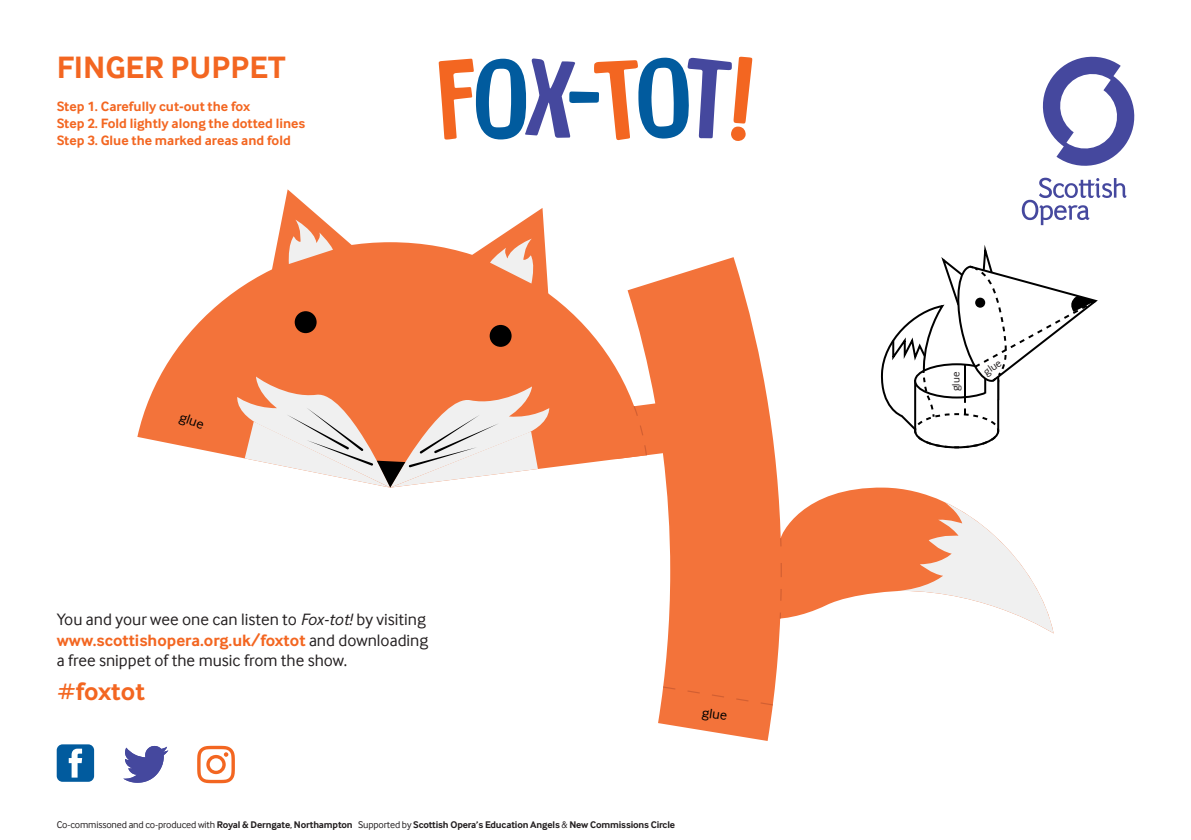
<style>
.page{position:relative;width:1191px;height:840px;background:#fff}
.page>*{position:absolute;margin:0;border:0;box-sizing:border-box;transform-origin:0 0}
.t1{font:700 32px "Inter Face";color:#f36621}
.t2{font:700 26px "Inter Face";color:#f36621}
.t3{font:17px/20.4px "Inter Face";color:#231f20}
.t4{font:14.2px "Inter Face";color:#000}
.t5{font:700 14px/16.8px "Inter Face";color:#f36621}
.t6{font:10.8px "Inter Face";color:#231f20}
.t7{font:700 10px "Inter Face";letter-spacing:-.015em;color:#231f20}
.s1{font-style:italic}
.s2{font-weight:700;color:#f36621}
.s3{font-weight:400;font-style:italic}
.s4{font-weight:400}
</style>
<div class="page">
<svg style="left:57px;top:744px;width:37px;height:37px"></svg>
<svg style="left:197px;top:745px;width:38px;height:37px"></svg>
<svg style="left:123px;top:745px;width:45px;height:37px"></svg>
<svg style="left:137px;top:242px;width:467px;height:226px;fill:#f3733a"></svg>
<svg style="left:604px;top:257px;width:176px;height:483px;fill:#f3733a"></svg>
<svg style="left:632px;top:404px;width:16px;height:52px"></svg>
<svg style="left:746px;top:486px;width:135px;height:147px;fill:#f3733a"></svg>
<svg style="left:779px;top:536px;width:3px;height:83px"></svg>
<div style="left:662px;top:685px;width:112px;height:20px;background:#f3733a"></div>
<div style="left:489px;top:325px;width:22px;height:21px;background:#000;border-radius:50%"></div>
<div style="left:295px;top:311px;width:22px;height:22px;background:#000;border-radius:50%"></div>
<svg style="left:237px;top:376px;width:312px;height:111px"></svg>
<svg style="left:270px;top:189px;width:86px;height:90px"></svg>
<svg style="left:467px;top:208px;width:81px;height:91px"></svg>
<svg style="left:881px;top:245px;width:217px;height:388px"></svg>
<svg style="left:1021px;top:56px;width:114px;height:169px"></svg>
<svg style="left:438px;top:56px;width:314px;height:85px"></svg>
<p class="t1" style="left:57px;top:49px;width:230px">FINGER PUPPET</p>
<p class="t5" style="left:57px;top:98px;width:250px">Step 1. Carefully cut-out the fox<br>Step 2. Fold lightly along the dotted lines</p>
<p class="t5" style="left:57px;top:132px;width:236px">Step 3. Glue the marked areas and fold</p>
<p class="t4" style="left:183px;top:408px;width:27px;rotate:19deg">glue</p>
<p class="t3" style="left:57px;top:609px;width:373px">You and your wee one can listen to <span class="s1">Fox-tot!</span> by visiting <span class="s2">www.scottishopera.org.uk/foxtot</span> and downloading a free snippet of the music from the show.</p>
<p class="t2" style="left:57px;top:676px;width:90px"><span class="s3">#</span>foxtot</p>
<p class="t4" style="left:703px;top:703px;width:27px;rotate:8deg">glue</p>
<p class="t7" style="left:57px;top:818px;width:620px"><span class="s4">Co-commissoned and co-produced with</span> Royal &amp; Derngate<span class="s4">,</span> Northampton <span class="s4">Supported by</span> Scottish Opera’s Education Angels <span class="s4">&amp;</span> New Commissions Circle</p>
<p class="t6" style="left:949px;top:391px;width:21px;rotate:-90deg">glue</p>
<p class="t6" style="left:981px;top:367px;width:21px;rotate:-34deg">glue</p>
</div>
